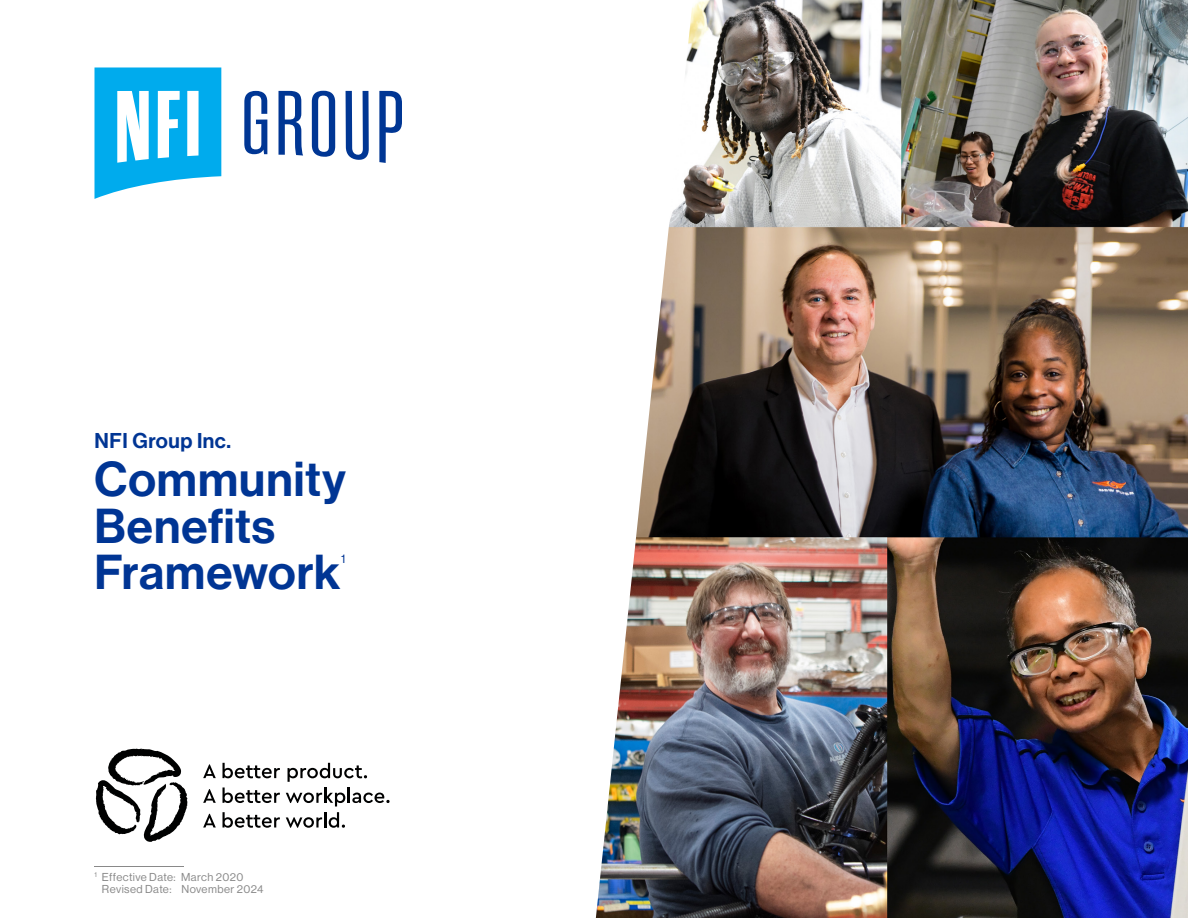
<style>
.page{position:relative;width:1188px;height:918px;background:#fff}
.page>*{position:absolute;margin:0;border:0;box-sizing:border-box;transform-origin:0 0}
.t1{font:48px/46.5px "N Haas Grotesk DS Pro 65 Md";letter-spacing:.02em;color:#003594}
.t2{font:21px "N Haas Grotesk DS Pro 65 Md";letter-spacing:.025em;color:#003594}
.t3{font:12.3px "N Haas Grotesk DS Pro 55 Rg";color:#003594}
.t4{font:11.25px/12px "N Haas Grotesk DS Pro 55 Rg";letter-spacing:.04em;color:#898989}
.t5{font:7.05px "N Haas Grotesk DS Pro 55 Rg";color:#898989}
</style>
<div class="page">
<svg style="left:96px;top:748px;width:92px;height:94px"></svg>
<svg style="left:203px;top:764px;width:13px;height:14px"></svg>
<svg style="left:223px;top:763px;width:57px;height:15px"></svg>
<svg style="left:203px;top:789px;width:13px;height:14px"></svg>
<svg style="left:223px;top:787px;width:57px;height:16px"></svg>
<svg style="left:203px;top:814px;width:13px;height:14px"></svg>
<svg style="left:223px;top:812px;width:57px;height:16px"></svg>
<svg style="left:286px;top:763px;width:104px;height:65px"></svg>
<svg style="left:244px;top:91px;width:23px;height:63px"></svg>
<svg style="left:279px;top:91px;width:24px;height:65px"></svg>
<svg style="left:312px;top:91px;width:23px;height:66px"></svg>
<svg style="left:346px;top:91px;width:23px;height:69px"></svg>
<svg style="left:379px;top:91px;width:23px;height:72px"></svg>
<svg style="left:95px;top:67px;width:126px;height:132px"></svg>
<img style="left:596px;top:0;width:592px;height:918px">
<hr style="left:94px;top:867px;width:90px;height:1px;background:#898989">
<h2 class="t2" style="left:94px;top:429px;width:138px">NFI Group Inc.</h2>
<h1 class="t1" style="left:94px;top:457px;width:253px">Community<br>Benefits<br>Framework</h1>
<p class="t3" style="left:341px;top:552px;width:6px">1</p>
<p class="t5" style="left:94px;top:871px;width:4px">1</p>
<p class="t4" style="left:102px;top:871px;width:163px">Effective Date: March 2020<br>Revised Date: November 2024</p>
</div>
